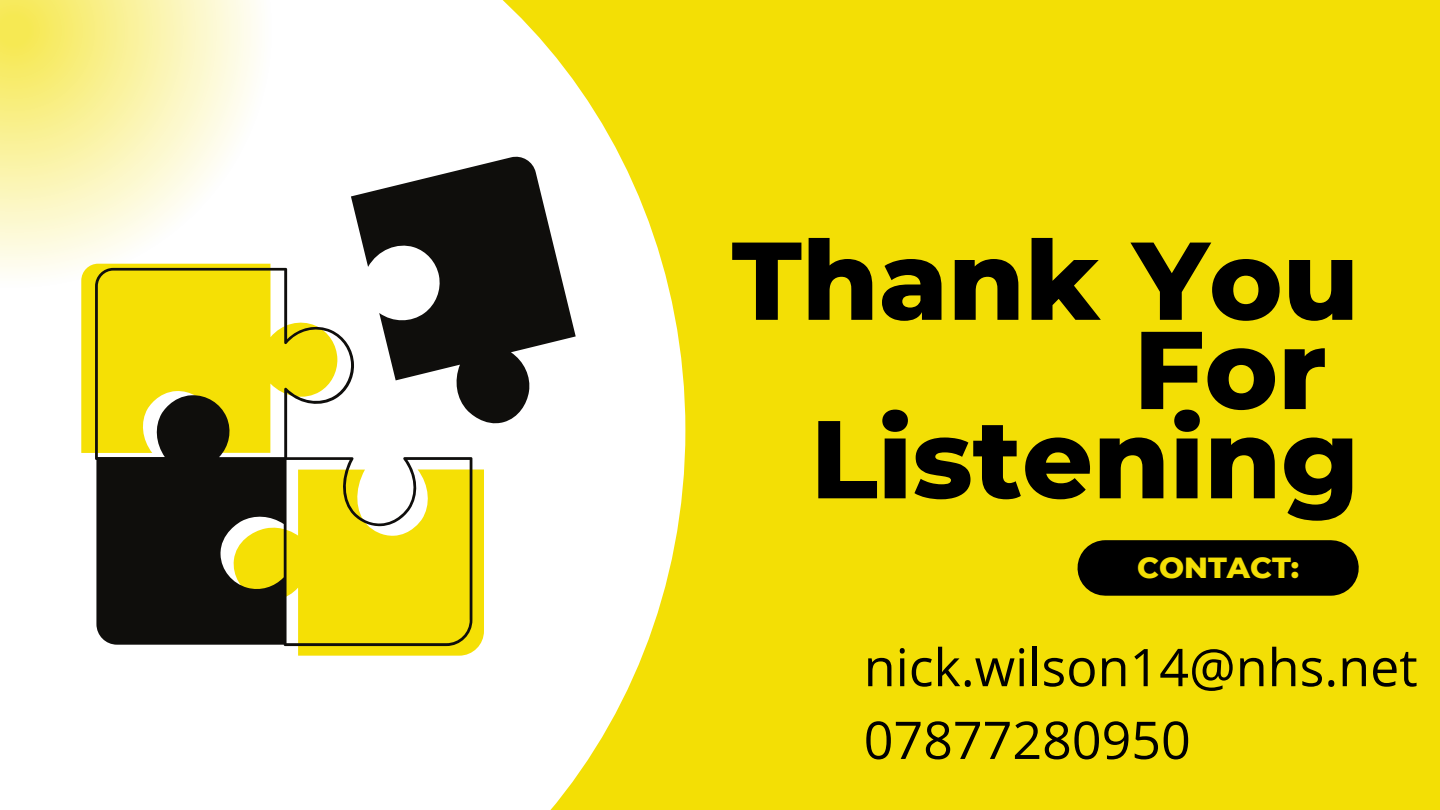
<style>
.page{position:relative;width:1440px;height:810px;background:#f3df05}
.page>*{position:absolute;margin:0;border:0;box-sizing:border-box;transform-origin:0 0}
.t1{font:800 110.4px/89.2px "Montserrat";color:#000;text-align:right}
.t2{font:52px "Open Sans";color:#000}
.t3{font:800 29.7px "Montserrat";color:#f3df05}
</style>
<div class="page">
<svg style="left:0;top:0;width:685px;height:810px;fill:#fff"></svg>
<svg style="left:0;top:0;width:295px;height:312px;background:#fbf6bc"></svg>
<div style="left:1105px;top:540px;width:226px;height:56px;background:#000"></div>
<svg style="left:81px;top:264px;width:403px;height:392px;fill:#fff"></svg>
<svg style="left:95px;top:155px;width:481px;height:491px"></svg>
<p class="t1" style="left:732px;top:236px;width:629px">Thank You<br>For<br>Listening</p>
<p class="t3" style="left:1137px;top:550px;width:164px">CONTACT:</p>
<p class="t2" style="left:864px;top:631px;width:555px">nick.wilson14@nhs.net</p>
<p class="t2" style="left:864px;top:703px;width:328px">07877280950</p>
</div>
